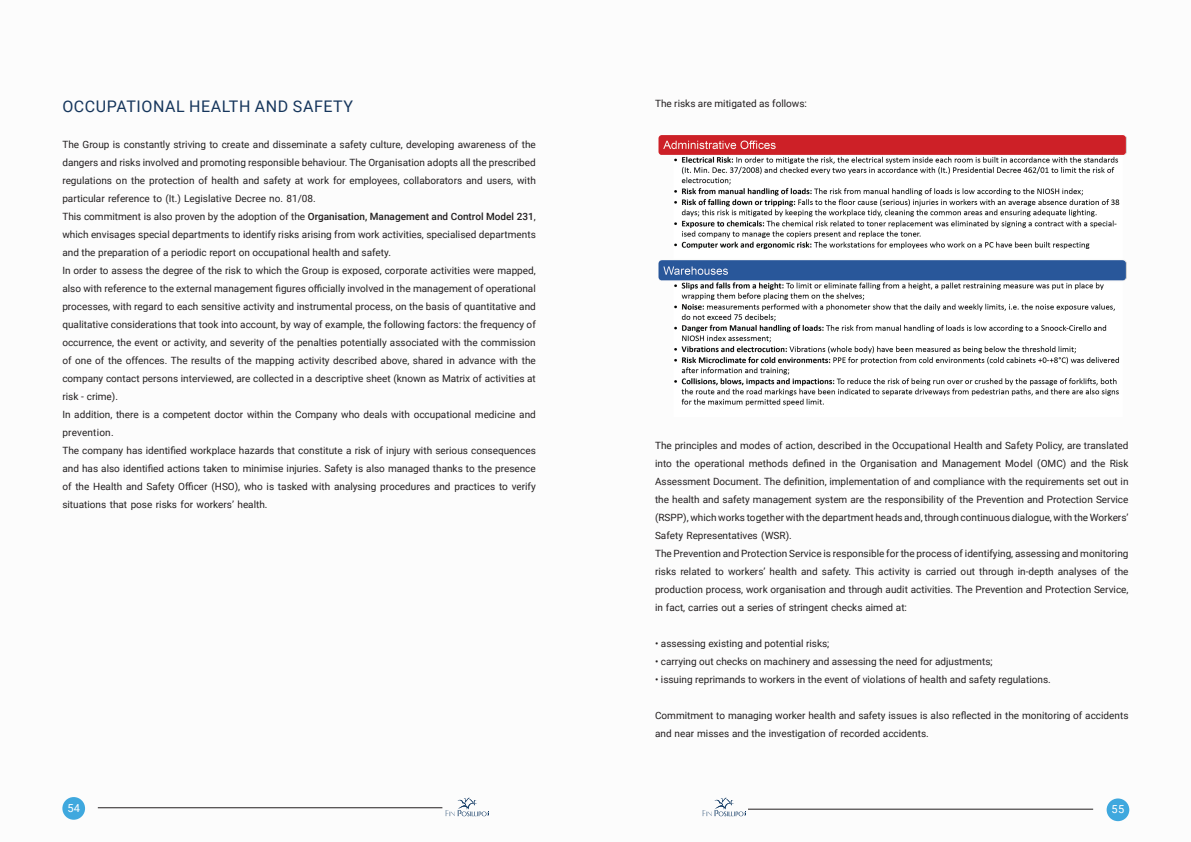
<style>
.page{position:relative;width:1191px;height:842px;background:#fff}
.page>*{position:absolute;margin:0;border:0;box-sizing:border-box;transform-origin:0 0}
.t1{font:16px "Roboto";letter-spacing:.035em;color:#16365c}
.t2{font:11px "Roboto";color:#fff}
.t3{font:10px/18px "Roboto";color:#231f20}
.s1{font-weight:500}
</style>
<div class="page">
<img style="left:658px;top:135px;width:469px;height:271px">
<div style="left:1106px;top:798px;width:23px;height:23px;background:#3fa8de;border-radius:50%"></div>
<hr style="left:98px;top:807px;width:344px;height:1px;background:#231f20">
<hr style="left:748px;top:809px;width:345px;height:1px;background:#231f20">
<div style="left:62px;top:797px;width:23px;height:23px;background:#3fa8de;border-radius:50%"></div>
<svg style="left:445px;top:797px;width:44px;height:19px"></svg>
<svg style="left:702px;top:797px;width:44px;height:19px"></svg>
<h1 class="t1" style="left:62px;top:95px;width:292px">OCCUPATIONAL HEALTH AND SAFETY</h1>
<p class="t3" style="left:62px;top:135px;width:475px">The Group is constantly striving to create and disseminate a safety culture, developing awareness of the dangers and risks involved and promoting responsible behaviour. The Organisation adopts all the prescribed regulations on the protection of health and safety at work for employees, collaborators and users, with particular reference to (It.) Legislative Decree no. 81/08.<br>This commitment is also proven by the adoption of the <span class="s1">Organisation, Management and Control Model 231</span>, which envisages special departments to identify risks arising from work activities, specialised departments and the preparation of a periodic report on occupational health and safety.<br>In order to assess the degree of the risk to which the Group is exposed, corporate activities were mapped, also with reference to the external management figures officially involved in the management of operational processes, with regard to each sensitive activity and instrumental process, on the basis of quantitative and qualitative considerations that took into account, by way of example, the following factors: the frequency of occurrence, the event or activity, and severity of the penalties potentially associated with the commission of one of the offences. The results of the mapping activity described above, shared in advance with the company contact persons interviewed, are collected in a descriptive sheet (known as Matrix of activities at risk - crime).<br>In addition, there is a competent doctor within the Company who deals with occupational medicine and prevention.<br>The company has identified workplace hazards that constitute a risk of injury with serious consequences and has also identified actions taken to minimise injuries. Safety is also managed thanks to the presence of the Health and Safety Officer (HSO), who is tasked with analysing procedures and practices to verify situations that pose risks for workers’ health.</p>
<p class="t3" style="left:655px;top:94px;width:153px">The risks are mitigated as follows:</p>
<p class="t3" style="left:655px;top:436px;width:475px">The principles and modes of action, described in the Occupational Health and Safety Policy, are translated into the operational methods defined in the Organisation and Management Model (OMC) and the Risk Assessment Document. The definition, implementation of and compliance with the requirements set out in the health and safety management system are the responsibility of the Prevention and Protection Service (RSPP), which works together with the department heads and, through continuous dialogue, with the Workers’ Safety Representatives (WSR).<br>The Prevention and Protection Service is responsible for the process of identifying, assessing and monitoring risks related to workers’ health and safety. This activity is carried out through in-depth analyses of the production process, work organisation and through audit activities. The Prevention and Protection Service, in fact, carries out a series of stringent checks aimed at:</p>
<p class="t3" style="left:655px;top:634px;width:176px">• assessing existing and potential risks;</p>
<p class="t3" style="left:655px;top:652px;width:339px">• carrying out checks on machinery and assessing the need for adjustments;</p>
<p class="t3" style="left:655px;top:670px;width:397px">• issuing reprimands to workers in the event of violations of health and safety regulations.</p>
<p class="t3" style="left:655px;top:706px;width:475px">Commitment to managing worker health and safety issues is also reflected in the monitoring of accidents and near misses and the investigation of recorded accidents.</p>
<p class="t2" style="left:67px;top:800px;width:14px">54</p>
<p class="t2" style="left:1111px;top:801px;width:14px">55</p>
</div>
